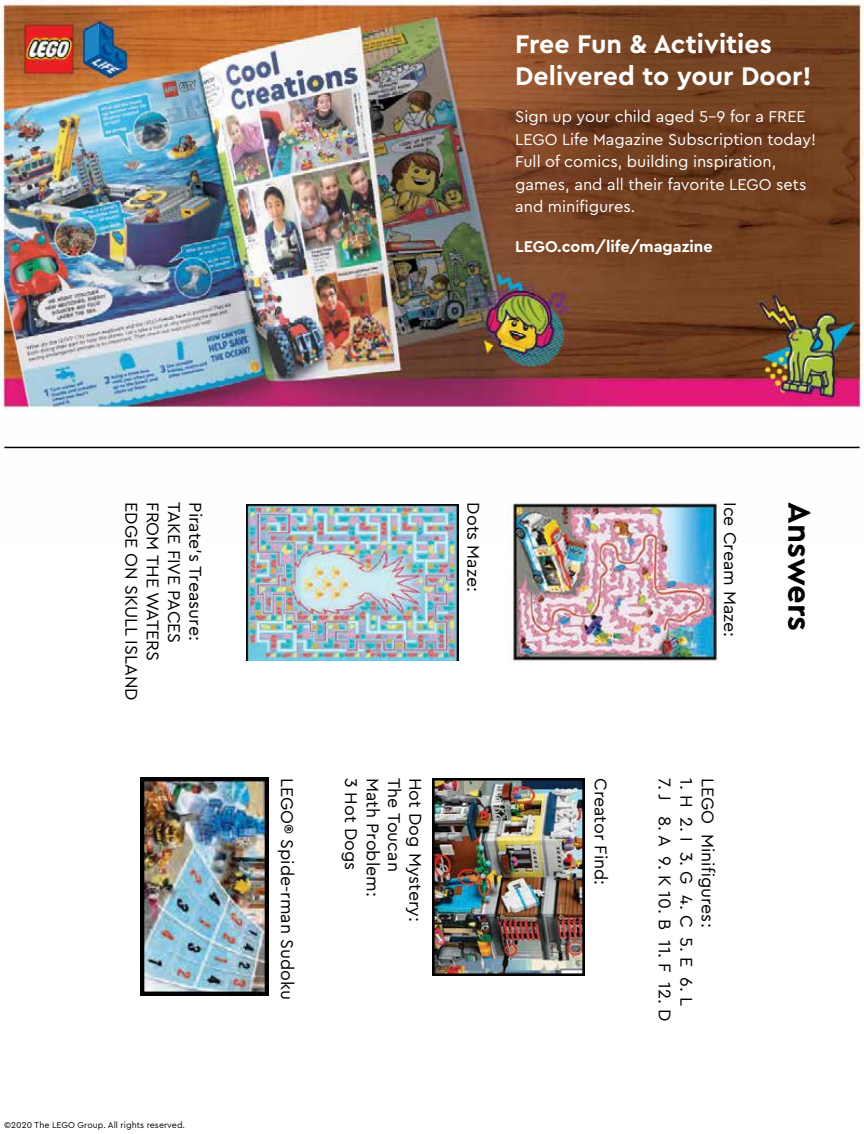
<style>
.page{position:relative;width:864px;height:1134px;background:#fff}
.page>*{position:absolute;margin:0;border:0;box-sizing:border-box;transform-origin:0 0}
.t1{font:700 32.7px "Cera Pro";color:#000}
.t2{font:700 26.7px/32.1px "Cera Pro";color:#fff}
.t3{font:17.85px "Cera Pro";color:#000}
.t4{font:16.35px/22.5px "Cera Pro";color:#fff}
.t5{font:700 16.35px "Cera Pro";color:#fff}
.t6{font:8.85px "Cera Pro";color:#000}
</style>
<div class="page">
<img style="left:0;top:1px;width:864px;height:540px">
<img style="left:532px;top:778px;width:53px;height:198px">
<hr style="left:4px;top:447px;width:856px;height:1px;background:#000">
<img style="left:508px;top:502px;width:210px;height:161px">
<img style="left:247px;top:505px;width:212px;height:155px">
<img style="left:432px;top:779px;width:152px;height:196px">
<img style="left:140px;top:778px;width:128px;height:218px">
<h2 class="t2" style="left:515px;top:27px;width:298px">Free Fun &amp; Activities<br>Delivered to your Door!</h2>
<p class="t4" style="left:515px;top:105px;width:303px">Sign up your child aged 5–9 for a FREE LEGO Life Magazine Subscription today!<br>Full of comics, building inspiration, games, and all their favorite LEGO sets and minifigures.</p>
<p class="t5" style="left:515px;top:236px;width:199px">LEGO.com/life/magazine</p>
<p class="t3" style="left:143px;top:502px;width:200px;rotate:90deg">EDGE ON SKULL ISLAND</p>
<p class="t3" style="left:165px;top:502px;width:160px;rotate:90deg">FROM THE WATERS</p>
<p class="t3" style="left:186px;top:502px;width:143px;rotate:90deg">TAKE FIVE PACES</p>
<p class="t3" style="left:207px;top:502px;width:140px;rotate:90deg">Pirate’s Treasure:</p>
<p class="t3" style="left:485px;top:502px;width:91px;rotate:90deg">Dots Maze:</p>
<p class="t3" style="left:742px;top:502px;width:137px;rotate:90deg">Ice Cream Maze:</p>
<h1 class="t1" style="left:821px;top:502px;width:130px;rotate:90deg">Answers</h1>
<p class="t6" style="left:4px;top:1119px;width:182px">©2020 The LEGO Group. All rights reserved.</p>
<p class="t3" style="left:299px;top:778px;width:223px;rotate:90deg">LEGO® Spide-rman Sudoku</p>
<p class="t3" style="left:363px;top:778px;width:94px;rotate:90deg">3 Hot Dogs</p>
<p class="t3" style="left:385px;top:778px;width:120px;rotate:90deg">Math Problem:</p>
<p class="t3" style="left:406px;top:778px;width:95px;rotate:90deg">The Toucan</p>
<p class="t3" style="left:427px;top:778px;width:146px;rotate:90deg">Hot Dog Mystery:</p>
<p class="t3" style="left:613px;top:778px;width:109px;rotate:90deg">Creator Find:</p>
<p class="t3" style="left:677px;top:778px;width:245px;rotate:90deg">7. J 8. A 9. K 10. B 11. F 12. D</p>
<p class="t3" style="left:698px;top:778px;width:230px;rotate:90deg">1. H 2. I 3. G 4. C 5. E 6. L</p>
<p class="t3" style="left:720px;top:778px;width:151px;rotate:90deg">LEGO Minifigures:</p>
</div>
